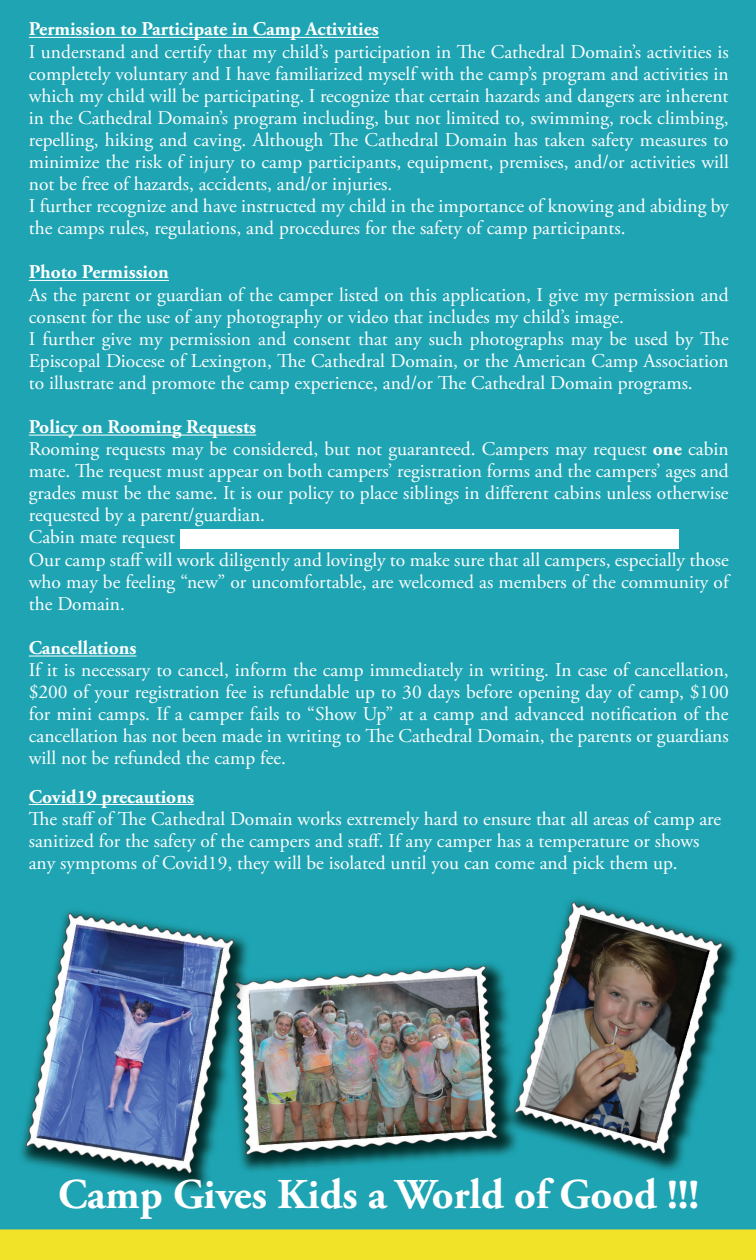
<style>
.page{position:relative;width:756px;height:1260px;background:#fff}
.page>*{position:absolute;margin:0;border:0;box-sizing:border-box;transform-origin:0 0}
.t1{font:700 42.35px "Adobe Garamond Pro";color:#fff}
.t2{font:19.43px/22.1px "Adobe Garamond Pro";color:#fff}
.t3{font:700 19.43px "Adobe Garamond Pro";color:#fff}
.s1{font-weight:700}
</style>
<div class="page">
<img style="left:0;top:0;width:756px;height:1260px">
<hr style="left:29px;top:37px;width:350px;height:1px;background:#fff">
<hr style="left:29px;top:280px;width:140px;height:1px;background:#fff">
<hr style="left:29px;top:435px;width:227px;height:1px;background:#fff">
<hr style="left:29px;top:656px;width:107px;height:1px;background:#fff">
<div style="left:180px;top:530px;width:498px;height:19px;background:#fff"></div>
<hr style="left:29px;top:804px;width:165px;height:1px;background:#fff">
<p class="t3" style="left:29px;top:18px;width:352px">Permission to Participate in Camp Activities</p>
<p class="t2" style="left:29px;top:41px;width:702px">I understand and certify that my child’s participation in The Cathedral Domain’s activities is completely voluntary and I have familiarized myself with the camp’s program and activities in which my child will be participating. I recognize that certain hazards and dangers are inherent in the Cathedral Domain’s program including, but not limited to, swimming, rock climbing, repelling, hiking and caving. Although The Cathedral Domain has taken safety measures to minimize the risk of injury to camp participants, equipment, premises, and/or activities will not be free of hazards, accidents, and/or injuries.<br>I further recognize and have instructed my child in the importance of knowing and abiding by the camps rules, regulations, and procedures for the safety of camp participants.</p>
<p class="t3" style="left:29px;top:261px;width:142px">Photo Permission</p>
<p class="t2" style="left:29px;top:284px;width:701px">As the parent or guardian of the camper listed on this application, I give my permission and consent for the use of any photography or video that includes my child’s image.<br>I further give my permission and consent that any such photographs may be used by The Episcopal Diocese of Lexington, The Cathedral Domain, or the American Camp Association to illustrate and promote the camp experience, and/or The Cathedral Domain programs.</p>
<p class="t2" style="left:29px;top:417px;width:701px"><span class="s1">Policy on Rooming Requests<br></span>Rooming requests may be considered, but not guaranteed. Campers may request <span class="s1">one</span> cabin mate. The request must appear on both campers’ registration forms and the campers’ ages and grades must be the same. It is our policy to place siblings in different cabins unless otherwise requested by a parent/guardian.</p>
<p class="t2" style="left:29px;top:549px;width:702px;text-align:justify">Our camp staff will work diligently and lovingly to make sure that all campers, especially those who may be feeling “new” or uncomfortable, are welcomed as members of the community of the Domain.</p>
<p class="t3" style="left:29px;top:636px;width:109px">Cancellations</p>
<p class="t2" style="left:29px;top:660px;width:702px;text-align:justify">If it is necessary to cancel, inform the camp immediately in writing. In case of cancellation, $200 of your registration fee is refundable up to 30 days before opening day of camp, $100 for mini camps. If a camper fails to “Show Up” at a camp and advanced notification of the cancellation has not been made in writing to The Cathedral Domain, the parents or guardians will not be refunded the camp fee.</p>
<p class="t3" style="left:29px;top:785px;width:167px">Covid19 precautions</p>
<p class="t2" style="left:29px;top:808px;width:694px">The staff of The Cathedral Domain works extremely hard to ensure that all areas of camp are sanitized for the safety of the campers and staff. If any camper has a temperature or shows any symptoms of Covid19, they will be isolated until you can come and pick them up.</p>
<h1 class="t1" style="left:58px;top:1170px;width:643px">Camp Gives Kids a World of Good !!!</h1>
</div>
